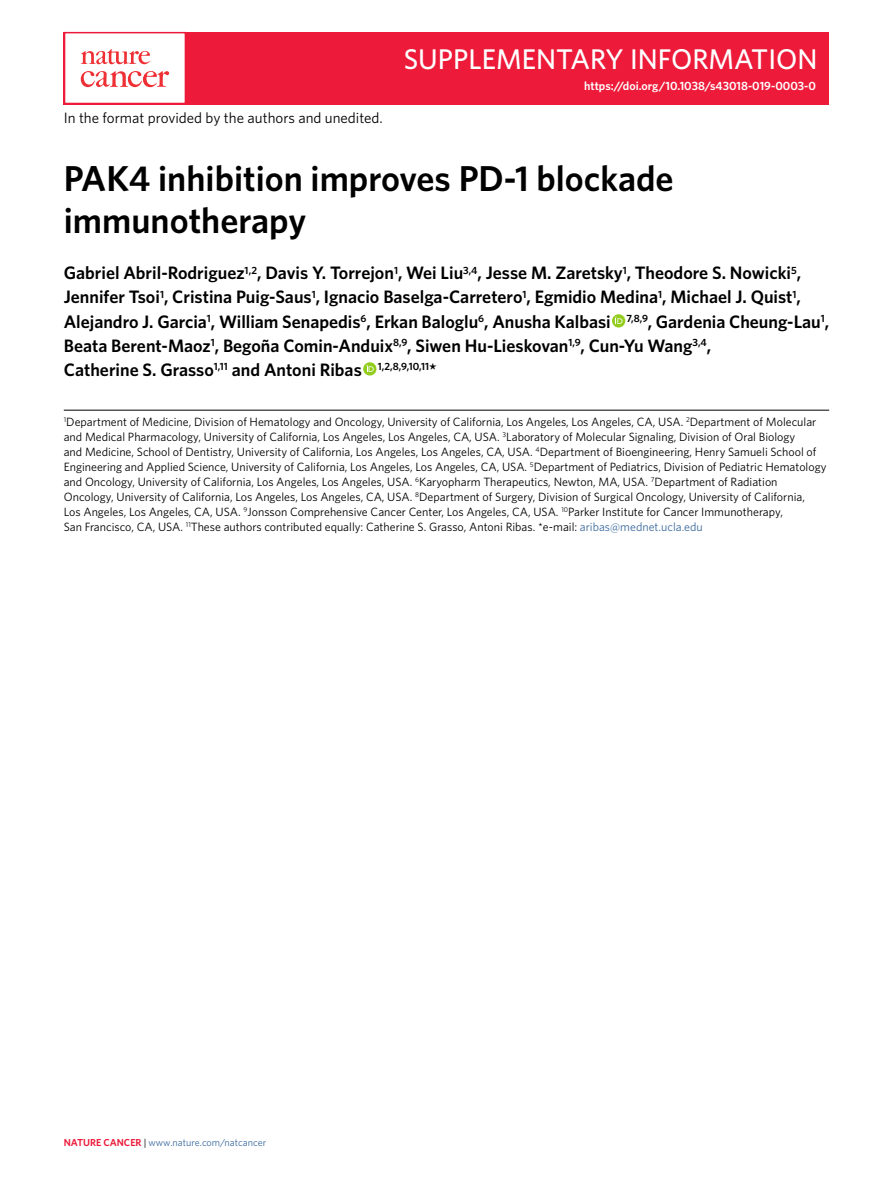
<style>
.page{position:relative;width:893px;height:1187px;background:#fff}
.page>*{position:absolute;margin:0;border:0;box-sizing:border-box;transform-origin:0 0}
.t1{font:600 36px/42px "Whitney";color:#000}
.t2{font:500 30px "Whitney";color:#fff}
.t3{font:500 28.5px "Whitney";color:#fff}
.t4{font:600 18px/24px "Whitney";color:#000}
.t5{font:15px "Whitney";color:#000}
.t6{font:12px/15px "Whitney";color:#000}
.t7{font:600 12px "Whitney";color:#fff}
.t8{font:10.2px "Whitney";color:#3b699e}
.t9{font:600 10.2px "Whitney";color:#ed1a39}
.s1{color:#3b699e}
.s2{color:#000}
</style>
<div class="page">
<div style="left:64px;top:32px;width:765px;height:72px;background:#ed1a39"></div>
<div style="left:64px;top:32px;width:122px;height:72px;background:#fff;border:2px solid #ed1a39"></div>
<svg style="left:81px;top:49px;width:69px;height:15px"></svg>
<svg style="left:81px;top:71px;width:88px;height:16px"></svg>
<hr style="left:64px;top:410px;width:765px;height:1px;background:#000">
<svg style="left:612px;top:314px;width:13px;height:13px"></svg>
<svg style="left:615px;top:316px;width:7px;height:8px"></svg>
<svg style="left:363px;top:362px;width:13px;height:13px"></svg>
<svg style="left:366px;top:364px;width:8px;height:8px"></svg>
<p class="t5" style="left:64px;top:108px;width:321px">In the format provided by the authors and unedited.</p>
<h2 class="t2" style="left:690px;top:39px;width:129px">ARTICLES</h2>
<p class="t7" style="left:584px;top:78px;width:233px">https://doi.org/10.1038/s43018-019-0003-0</p>
<h3 class="t3" style="left:404px;top:40px;width:415px">SUPPLEMENTARY INFORMATION</h3>
<h1 class="t1" style="left:64px;top:157px;width:611px">PAK4 inhibition improves PD-1 blockade immunotherapy</h1>
<p class="t4" style="left:64px;top:261px;width:767px">Gabriel Abril-Rodriguez<sup>1,2</sup>, Davis Y. Torrejon<sup>1</sup>, Wei Liu<sup>3,4</sup>, Jesse M. Zaretsky<sup>1</sup>, Theodore S. Nowicki<sup>5</sup>, Jennifer Tsoi<sup>1</sup>, Cristina Puig-Saus<sup>1</sup>, Ignacio Baselga-Carretero<sup>1</sup>, Egmidio Medina<sup>1</sup>, Michael J. Quist<sup>1</sup>, Alejandro J. Garcia<sup>1</sup>, William Senapedis<sup>6</sup>, Erkan Baloglu<sup>6</sup>, Anusha Kalbasi <sup>7,8,9</sup>, Gardenia Cheung-Lau<sup>1</sup>, Beata Berent-Maoz<sup>1</sup>, Begoña Comin-Anduix<sup>8,9</sup>, Siwen Hu-Lieskovan<sup>1,9</sup>, Cun-Yu Wang<sup>3,4</sup>,<br>Catherine S. Grasso<sup>1,11</sup> and Antoni Ribas <sup>1,2,8,9,10,11</sup>*</p>
<p class="t6" style="left:64px;top:414px;width:764px"><sup>1</sup>Department of Medicine, Division of Hematology and Oncology, University of California, Los Angeles, Los Angeles, CA, USA. <sup>2</sup>Department of Molecular and Medical Pharmacology, University of California, Los Angeles, Los Angeles, CA, USA. <sup>3</sup>Laboratory of Molecular Signaling, Division of Oral Biology<br>and Medicine, School of Dentistry, University of California, Los Angeles, Los Angeles, CA, USA. <sup>4</sup>Department of Bioengineering, Henry Samueli School of Engineering and Applied Science, University of California, Los Angeles, Los Angeles, CA, USA. <sup>5</sup>Department of Pediatrics, Division of Pediatric Hematology and Oncology, University of California, Los Angeles, Los Angeles, USA. <sup>6</sup>Karyopharm Therapeutics, Newton, MA, USA. <sup>7</sup>Department of Radiation Oncology, University of California, Los Angeles, Los Angeles, CA, USA. <sup>8</sup>Department of Surgery, Division of Surgical Oncology, University of California,<br>Los Angeles, Los Angeles, CA, USA. <sup>9</sup>Jonsson Comprehensive Cancer Center, Los Angeles, CA, USA. <sup>10</sup>Parker Institute for Cancer Immunotherapy,<br>San Francisco, CA, USA. <sup>11</sup>These authors contributed equally: Catherine S. Grasso, Antoni Ribas. *e-mail: <span class="s1">aribas@mednet.ucla.edu</span></p>
<p class="t9" style="left:64px;top:1135px;width:54px">Nature Cancer</p>
<p class="t8" style="left:144px;top:1135px;width:124px"><span class="s2">|</span> www.nature.com/natcancer</p>
</div>
